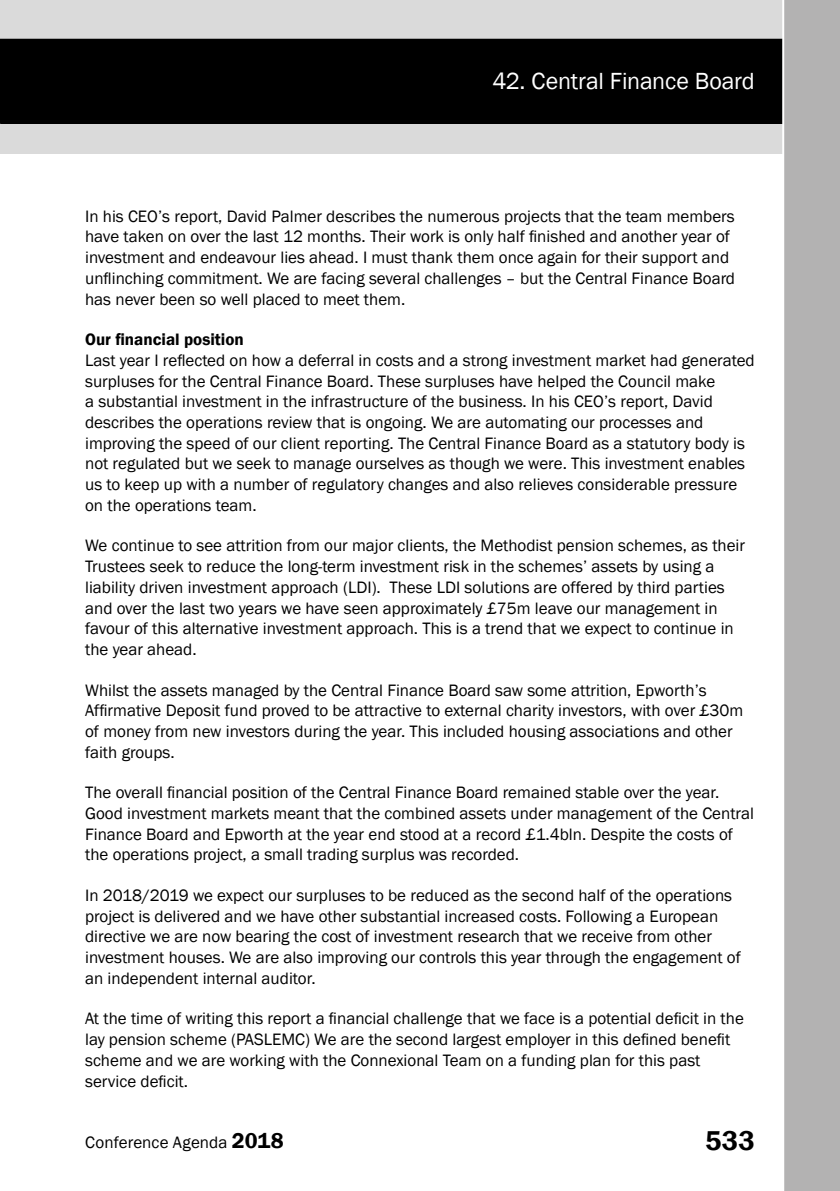
<style>
.page{position:relative;width:840px;height:1191px;background:#fff}
.page>*{position:absolute;margin:0;border:0;box-sizing:border-box;transform-origin:0 0}
.t1{font:600 28px "Franklin Gothic";color:#000}
.t2{font:24px "Franklin Gothic";letter-spacing:-.01em;color:#fff}
.t3{font:17px/20.8px "Franklin Gothic";color:#000}
.t4{font:600 17px "Franklin Gothic";color:#000}
.s1{font-weight:600;font-size:22px}
</style>
<div class="page">
<div style="left:0;top:0;width:839px;height:154px;background:#dadada"></div>
<div style="left:0;top:39px;width:839px;height:84px;background:#000"></div>
<div style="left:0;top:39px;width:839px;height:85px;border:1px solid #000"></div>
<div style="left:781px;top:0;width:58px;height:1191px;background:#b3b2b2"></div>
<h2 class="t2" style="left:492px;top:66px;width:263px">42. Central Finance Board</h2>
<p class="t3" style="left:85px;top:206px;width:651px">In his CEO’s report, David Palmer describes the numerous projects that the team members have taken on over the last 12 months. Their work is only half finished and another year of investment and endeavour lies ahead. I must thank them once again for their support and unflinching commitment. We are facing several challenges – but the Central Finance Board has never been so well placed to meet them.</p>
<p class="t4" style="left:85px;top:329px;width:160px">Our financial position</p>
<p class="t3" style="left:85px;top:350px;width:670px">Last year I reflected on how a deferral in costs and a strong investment market had generated surpluses for the Central Finance Board. These surpluses have helped the Council make<br>a substantial investment in the infrastructure of the business. In his CEO’s report, David describes the operations review that is ongoing. We are automating our processes and improving the speed of our client reporting. The Central Finance Board as a statutory body is not regulated but we seek to manage ourselves as though we were. This investment enables us to keep up with a number of regulatory changes and also relieves considerable pressure on the operations team.</p>
<p class="t3" style="left:85px;top:536px;width:661px">We continue to see attrition from our major clients, the Methodist pension schemes, as their Trustees seek to reduce the long-term investment risk in the schemes’ assets by using a liability driven investment approach (LDI). These LDI solutions are offered by third parties and over the last two years we have seen approximately £75m leave our management in favour of this alternative investment approach. This is a trend that we expect to continue in the year ahead.</p>
<p class="t3" style="left:85px;top:680px;width:659px">Whilst the assets managed by the Central Finance Board saw some attrition, Epworth’s Affirmative Deposit fund proved to be attractive to external charity investors, with over £30m of money from new investors during the year. This included housing associations and other faith groups.</p>
<p class="t3" style="left:85px;top:782px;width:670px">The overall financial position of the Central Finance Board remained stable over the year.<br>Good investment markets meant that the combined assets under management of the Central Finance Board and Epworth at the year end stood at a record £1.4bln. Despite the costs of the operations project, a small trading surplus was recorded.</p>
<p class="t3" style="left:85px;top:885px;width:657px">In 2018/2019 we expect our surpluses to be reduced as the second half of the operations project is delivered and we have other substantial increased costs. Following a European directive we are now bearing the cost of investment research that we receive from other investment houses. We are also improving our controls this year through the engagement of an independent internal auditor.</p>
<p class="t3" style="left:85px;top:1008px;width:660px">At the time of writing this report a financial challenge that we face is a potential deficit in the lay pension scheme (PASLEMC) We are the second largest employer in this defined benefit scheme and we are working with the Connexional Team on a funding plan for this past service deficit.</p>
<p class="t3" style="left:85px;top:1132px;width:200px">Conference Agenda <span class="s1">2018</span></p>
<h1 class="t1" style="left:704px;top:1123px;width:51px">533</h1>
</div>
